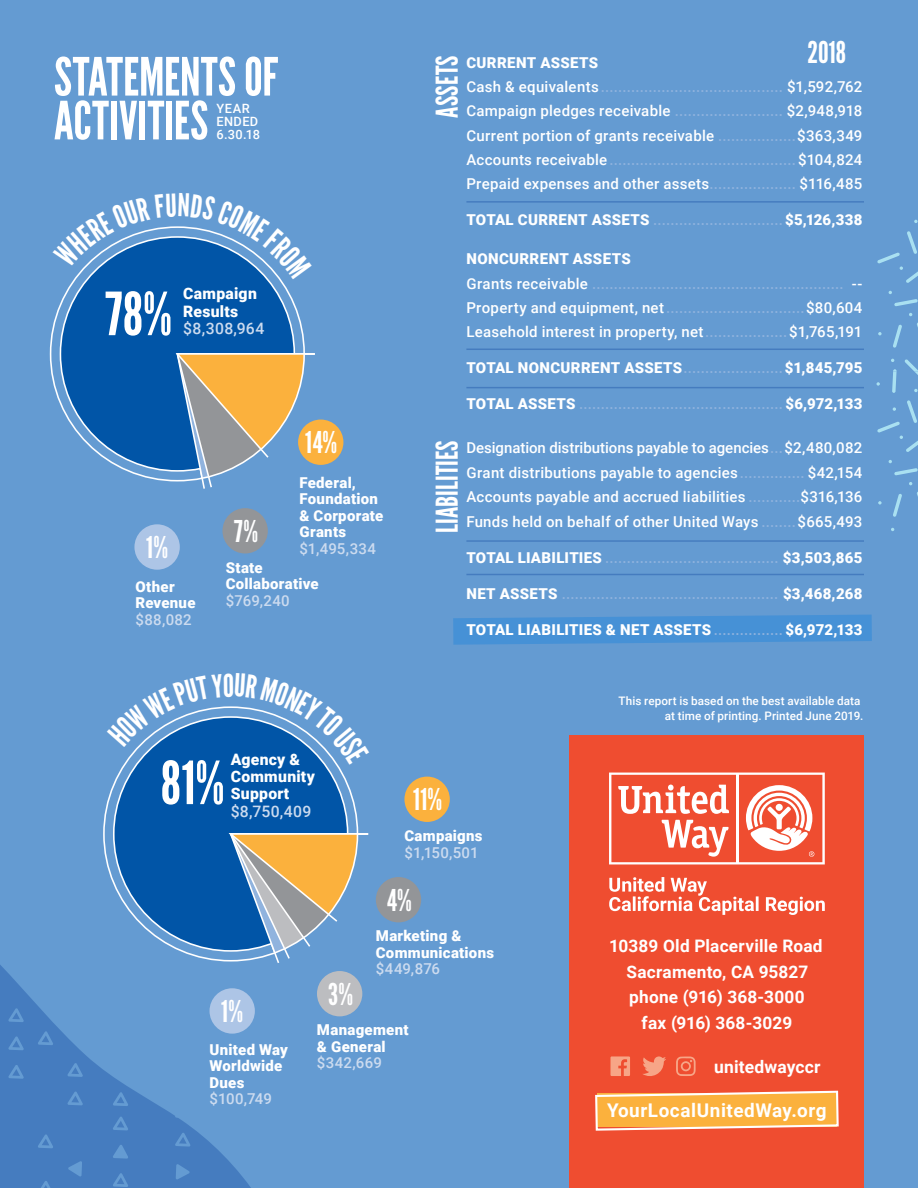
<style>
.page{position:relative;width:918px;height:1188px;background:#649bd2}
.page>*{position:absolute;margin:0;border:0;box-sizing:border-box;transform-origin:0 0}
.t1{font:59.25px "League Gothic";color:#fff}
.t2{font:52.65px/43.8px "League Gothic";color:#fff}
.t3{font:30px "League Gothic";letter-spacing:.01em;color:#fff}
.t4{font:700 18.9px "Roboto";letter-spacing:.03em;color:#fff}
.t5{font:700 17.55px "Roboto";letter-spacing:.01em;color:#fff}
.t6{font:700 17.25px/25.8px "Roboto";letter-spacing:.01em;color:#fff;text-align:center}
.t7{font:900 15.75px/17.4px "Roboto";letter-spacing:.015em;color:#fff}
.t8{font:500 15.75px "Roboto";letter-spacing:.02em;color:#ccdbef}
.t9{font:500 15px/24.5px "Roboto";letter-spacing:.02em;color:#fff}
.t10{font:500 15px/24.5px "Roboto";letter-spacing:.02em;color:#90b3de}
.t11{font:900 15px/16.5px "Roboto";letter-spacing:.02em;color:#fff}
.t12{font:500 15px "Roboto";letter-spacing:.015em;color:#ccdbef}
.t13{font:500 12.75px/13.5px "Roboto";letter-spacing:.03em;color:#fff}
.t14{font:500 11.7px/15px "Roboto";letter-spacing:.005em;color:#fff;text-align:right}
.s1{font-weight:900}
.s2{color:#90b3de}
.s3{font-weight:900;color:#fff}
.s4{color:#fff}
.s5{font-weight:500;color:#90b3de}
</style>
<div class="page">
<svg style="left:893px;top:494px;width:9px;height:23px"></svg>
<svg style="left:878px;top:501px;width:4px;height:4px"></svg>
<svg style="left:889px;top:460px;width:29px;height:15px"></svg>
<svg style="left:877px;top:400px;width:41px;height:52px"></svg>
<svg style="left:914px;top:389px;width:4px;height:3px"></svg>
<svg style="left:893px;top:325px;width:9px;height:23px"></svg>
<svg style="left:905px;top:359px;width:13px;height:16px"></svg>
<svg style="left:892px;top:369px;width:5px;height:24px"></svg>
<svg style="left:889px;top:291px;width:29px;height:15px"></svg>
<svg style="left:877px;top:231px;width:41px;height:52px"></svg>
<svg style="left:0;top:880px;width:255px;height:308px"></svg>
<div style="left:570px;top:735px;width:294px;height:453px;background:#ef4d30"></div>
<svg style="left:610px;top:1056px;width:20px;height:20px"></svg>
<svg style="left:643px;top:1056px;width:23px;height:20px"></svg>
<svg style="left:676px;top:1057px;width:20px;height:19px"></svg>
<svg style="left:453px;top:615px;width:419px;height:30px;background:#4992d5"></svg>
<svg style="left:609px;top:773px;width:216px;height:91px"></svg>
<hr style="left:736px;top:774px;width:3px;height:89px;background:#fff">
<svg style="left:609px;top:877px;width:216px;height:38px"></svg>
<svg style="left:595px;top:1090px;width:244px;height:41px;background:#f9ad51"></svg>
<svg style="left:144px;top:1031px;width:15px;height:14px"></svg>
<svg style="left:144px;top:1059px;width:15px;height:14px"></svg>
<svg style="left:175px;top:1052px;width:15px;height:14px"></svg>
<svg style="left:175px;top:1076px;width:15px;height:14px"></svg>
<svg style="left:175px;top:1104px;width:15px;height:14px"></svg>
<svg style="left:176px;top:1164px;width:14px;height:15px"></svg>
<svg style="left:175px;top:1133px;width:15px;height:14px"></svg>
<svg style="left:113px;top:1092px;width:15px;height:14px"></svg>
<svg style="left:113px;top:1117px;width:15px;height:13px"></svg>
<svg style="left:113px;top:1145px;width:15px;height:14px"></svg>
<svg style="left:113px;top:1173px;width:15px;height:14px"></svg>
<svg style="left:38px;top:1181px;width:15px;height:7px"></svg>
<svg style="left:38px;top:1134px;width:15px;height:14px"></svg>
<svg style="left:68px;top:1161px;width:14px;height:16px"></svg>
<svg style="left:38px;top:1031px;width:15px;height:14px"></svg>
<svg style="left:68px;top:1011px;width:15px;height:13px"></svg>
<svg style="left:68px;top:1063px;width:15px;height:14px"></svg>
<svg style="left:68px;top:1092px;width:15px;height:13px"></svg>
<svg style="left:8px;top:1008px;width:16px;height:14px"></svg>
<svg style="left:8px;top:1036px;width:16px;height:14px"></svg>
<svg style="left:8px;top:1065px;width:16px;height:14px"></svg>
<div style="left:222px;top:508px;width:46px;height:46px;background:#939598;border-radius:50%"></div>
<div style="left:134px;top:524px;width:46px;height:46px;background:#adc5e6;border-radius:50%"></div>
<div style="left:298px;top:420px;width:45px;height:45px;background:#fbb13d;border-radius:50%"></div>
<div style="left:60px;top:237px;width:234px;height:234px;background:#0155a7;border-radius:50%"></div>
<svg style="left:174px;top:352px;width:141px;height:137px"></svg>
<div style="left:376px;top:877px;width:45px;height:45px;background:#939598;border-radius:50%"></div>
<div style="left:317px;top:971px;width:45px;height:45px;background:#bcbdc0;border-radius:50%"></div>
<div style="left:210px;top:988px;width:45px;height:46px;background:#adc5e6;border-radius:50%"></div>
<div style="left:404px;top:777px;width:46px;height:45px;background:#fbb13d;border-radius:50%"></div>
<div style="left:114px;top:717px;width:234px;height:234px;background:#0155a7;border-radius:50%"></div>
<svg style="left:226px;top:832px;width:142px;height:139px"></svg>
<svg style="left:74px;top:226px;width:207px;height:53px"></svg>
<svg style="left:123px;top:706px;width:215px;height:59px"></svg>
<h2 class="t2" style="left:54px;top:56px;width:226px">STATEMENTS OF<br>ACTIVITIES</h2>
<p class="t13" style="left:217px;top:101px;width:45px">YEAR<br>ENDED<br>6.30.18</p>
<h1 class="t1" style="left:105px;top:280px;width:68px">78%</h1>
<p class="t7" style="left:183px;top:285px;width:75px">Campaign<br>Results</p>
<p class="t8" style="left:183px;top:317px;width:83px">$8,308,964</p>
<h3 class="t3" style="left:146px;top:530px;width:23px">1%</h3>
<p class="t11" style="left:136px;top:578px;width:61px">Other<br>Revenue</p>
<p class="t12" style="left:136px;top:609px;width:58px">$88,082</p>
<h3 class="t3" style="left:305px;top:425px;width:33px">14%</h3>
<p class="t11" style="left:299px;top:473px;width:85px">Federal,<br>Foundation &amp; Corporate<br>Grants</p>
<p class="t12" style="left:299px;top:538px;width:78px">$1,495,334</p>
<h3 class="t3" style="left:234px;top:514px;width:25px">7%</h3>
<p class="t11" style="left:226px;top:559px;width:95px">State<br>Collaborative</p>
<p class="t12" style="left:226px;top:590px;width:66px">$769,240</p>
<h3 class="t3" style="left:430px;top:118px;width:64px;rotate:-90deg">ASSETS</h3>
<h3 class="t3" style="left:430px;top:533px;width:94px;rotate:-90deg">LIABILITIES</h3>
<h3 class="t3" style="left:808px;top:35px;width:40px">2018</h3>
<p class="t9" style="left:466px;top:49px;width:398px"><span class="s1">CURRENT ASSETS<br></span>Cash &amp; equivalents <span class="s2">..........................................</span> $1,592,762<br>Campaign pledges receivable <span class="s2">.........................</span> $2,948,918<br>Current portion of grants receivable <span class="s2">..................</span>$363,349<br>Accounts receivable <span class="s2">...........................................</span> $104,824<br>Prepaid expenses and other assets<span class="s2">....................</span> $116,485</p>
<p class="t10" style="left:466px;top:207px;width:397px"><span class="s3">TOTAL CURRENT ASSETS</span> .............................. <span class="s3">$5,126,338</span></p>
<p class="t10" style="left:466px;top:246px;width:397px"><span class="s3">NONCURRENT ASSETS<br></span><span class="s4">Grants receivable</span> .......................................................... <span class="s4">-- Property and equipment, net</span>................................<span class="s4">$80,604<br>Leasehold interest in property, net</span>...................<span class="s4">$1,765,191</span></p>
<p class="t11" style="left:466px;top:359px;width:397px">TOTAL NONCURRENT ASSETS<span class="s5">.......................</span>$1,845,795</p>
<p class="t10" style="left:466px;top:391px;width:397px"><span class="s3">TOTAL ASSETS</span> ............................................... <span class="s3">$6,972,133</span></p>
<p class="t9" style="left:466px;top:435px;width:398px;text-align:justify">Designation distributions payable to agencies<span class="s2">...</span>$2,480,082<br>Grant distributions payable to agencies<span class="s2">...............</span> $42,154<br>Accounts payable and accrued liabilities <span class="s2">............</span>$316,136<br>Funds held on behalf of other United Ways <span class="s2">........</span>$665,493</p>
<p class="t10" style="left:466px;top:544px;width:397px"><span class="s3">TOTAL LIABILITIES</span> ........................................ <span class="s3">$3,503,865</span></p>
<p class="t10" style="left:466px;top:580px;width:397px"><span class="s3">NET ASSETS</span> .................................................. <span class="s3">$3,468,268</span></p>
<p class="t11" style="left:466px;top:620px;width:397px">TOTAL LIABILITIES &amp; NET ASSETS <span class="s5">................</span> $6,972,133</p>
<p class="t7" style="left:231px;top:750px;width:86px">Agency &amp;<br>Community<br>Support</p>
<p class="t8" style="left:231px;top:800px;width:82px">$8,750,409</p>
<h1 class="t1" style="left:161px;top:749px;width:65px">81%</h1>
<h3 class="t3" style="left:413px;top:782px;width:31px">11%</h3>
<p class="t11" style="left:404px;top:827px;width:80px">Campaigns</p>
<p class="t12" style="left:404px;top:842px;width:76px">$1,150,501</p>
<p class="t14" style="left:619px;top:693px;width:246px">This report is based on the best available data at time of printing. Printed June 2019.</p>
<h3 class="t3" style="left:221px;top:994px;width:23px">1%</h3>
<p class="t11" style="left:210px;top:1040px;width:80px">United Way<br>Worldwide<br>Dues</p>
<p class="t12" style="left:210px;top:1088px;width:64px">$100,749</p>
<h3 class="t3" style="left:387px;top:883px;width:26px">4%</h3>
<p class="t11" style="left:376px;top:927px;width:120px">Marketing &amp;<br>Communications</p>
<p class="t12" style="left:376px;top:958px;width:66px">$449,876</p>
<h3 class="t3" style="left:328px;top:977px;width:26px">3%</h3>
<p class="t11" style="left:317px;top:1021px;width:93px">Management &amp; General</p>
<p class="t12" style="left:317px;top:1052px;width:66px">$342,669</p>
<p class="t6" style="left:609px;top:932px;width:215px">10389 Old Placerville Road<br>Sacramento, CA 95827 phone (916) 368-3000<br>fax (916) 368-3029</p>
<p class="t5" style="left:714px;top:1054px;width:108px">unitedwayccr</p>
<p class="t4" style="left:607px;top:1097px;width:221px">YourLocalUnitedWay.org</p>
</div>
